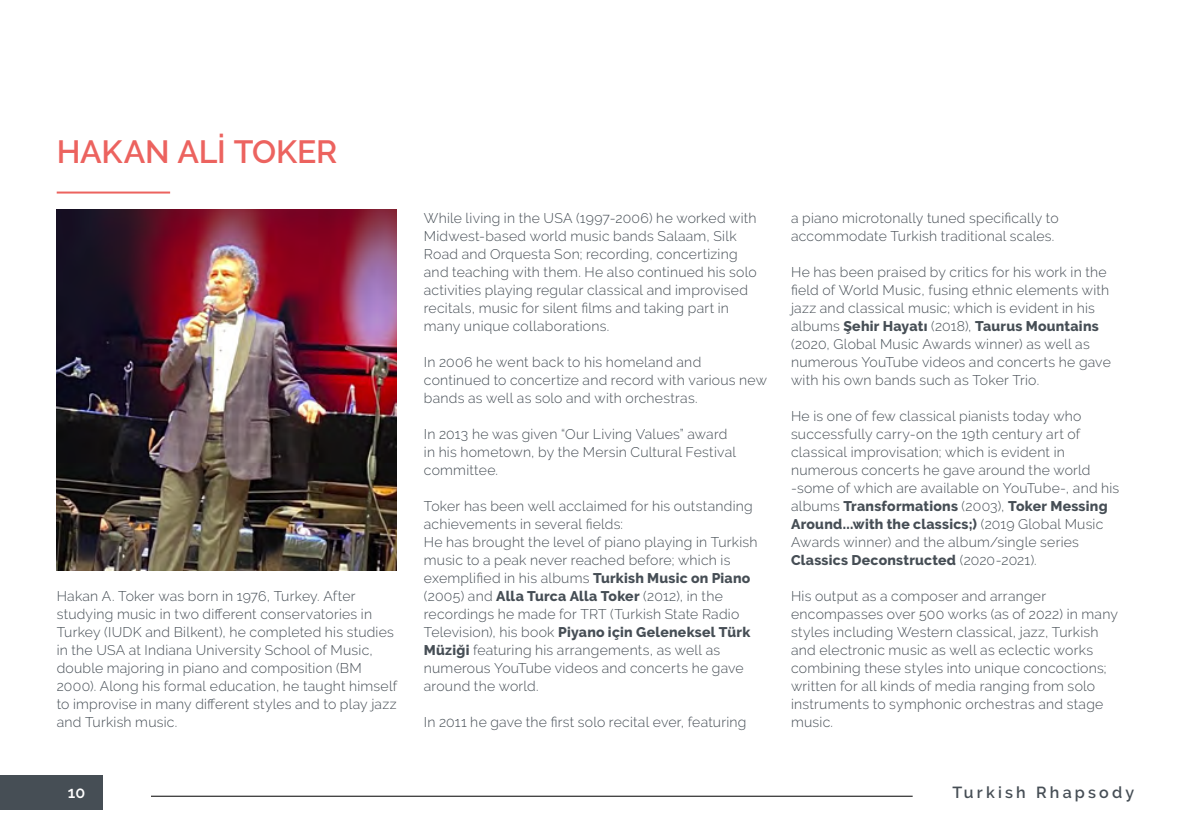
<style>
.page{position:relative;width:1191px;height:840px;background:#fff}
.page>*{position:absolute;margin:0;border:0;box-sizing:border-box;transform-origin:0 0}
.t1{font:600 32px "Raleway";letter-spacing:-.01em;color:#ec635f}
.t2{font:600 16px "Raleway";letter-spacing:.2em;color:#464e55}
.t3{font:600 16px "Raleway";color:#fff}
.t4{font:300 14px/18px "Raleway";letter-spacing:.015em;color:#464e55}
.s1{font-weight:800}
</style>
<div class="page">
<hr style="left:57px;top:191px;width:113px;height:2px;background:#ec635f">
<img style="left:57px;top:209px;width:340px;height:361px">
<div style="left:0;top:774px;width:102px;height:34px;background:#464e55"></div>
<hr style="left:151px;top:795px;width:761px;height:1px;background:#000">
<h1 class="t1" style="left:57px;top:134px;width:282px">HAKAN ALİ TOKER</h1>
<p class="t4" style="left:57px;top:586px;width:342px">Hakan A. Toker was born in 1976, Turkey. After studying music in two different conservatories in Turkey (IUDK and Bilkent), he completed his studies in the USA at Indiana University School of Music, double majoring in piano and composition (BM 2000). Along his formal education, he taught himself to improvise in many different styles and to play jazz and Turkish music.</p>
<p class="t4" style="left:424px;top:208px;width:334px">While living in the USA (1997-2006) he worked with Midwest-based world music bands Salaam, Silk Road and Orquesta Son; recording, concertizing and teaching with them. He also continued his solo activities playing regular classical and improvised recitals, music for silent films and taking part in many unique collaborations.</p>
<p class="t4" style="left:424px;top:352px;width:345px">In 2006 he went back to his homeland and continued to concertize and record with various new bands as well as solo and with orchestras.</p>
<p class="t4" style="left:424px;top:424px;width:314px">In 2013 he was given “Our Living Values” award in his hometown, by the Mersin Cultural Festival committee.</p>
<p class="t4" style="left:424px;top:496px;width:335px">Toker has been well acclaimed for his outstanding achievements in several fields:<br>He has brought the level of piano playing in Turkish music to a peak never reached before; which is exemplified in his albums <span class="s1">Turkish Music on Piano </span>(2005) and <span class="s1">Alla Turca Alla Toker</span> (2012), in the recordings he made for TRT (Turkish State Radio Television), his book <span class="s1">Piyano için Geleneksel Türk Müziği</span> featuring his arrangements, as well as numerous YouTube videos and concerts he gave around the world.</p>
<p class="t4" style="left:424px;top:712px;width:324px">In 2011 he gave the first solo recital ever, featuring</p>
<p class="t4" style="left:791px;top:208px;width:269px">a piano microtonally tuned specifically to accommodate Turkish traditional scales.</p>
<p class="t4" style="left:791px;top:262px;width:321px">He has been praised by critics for his work in the field of World Music, fusing ethnic elements with jazz and classical music; which is evident in his albums <span class="s1">Şehir Hayatı</span> (2018), <span class="s1">Taurus Mountains </span>(2020, Global Music Awards winner) as well as numerous YouTube videos and concerts he gave with his own bands such as Toker Trio.</p>
<p class="t4" style="left:791px;top:406px;width:330px">He is one of few classical pianists today who successfully carry-on the 19th century art of classical improvisation; which is evident in numerous concerts he gave around the world -some of which are available on YouTube-, and his albums <span class="s1">Transformations</span> (2003), <span class="s1">Toker Messing Around...with the classics;)</span> (2019 Global Music Awards winner) and the album/single series <span class="s1">Classics Deconstructed</span> (2020-2021).</p>
<p class="t4" style="left:791px;top:586px;width:328px">His output as a composer and arranger encompasses over 500 works (as of 2022) in many styles including Western classical, jazz, Turkish and electronic music as well as eclectic works combining these styles into unique concoctions; written for all kinds of media ranging from solo instruments to symphonic orchestras and stage music.</p>
<p class="t3" style="left:68px;top:782px;width:19px">10</p>
<p class="t2" style="left:952px;top:782px;width:183px">Turkish Rhapsody</p>
</div>
